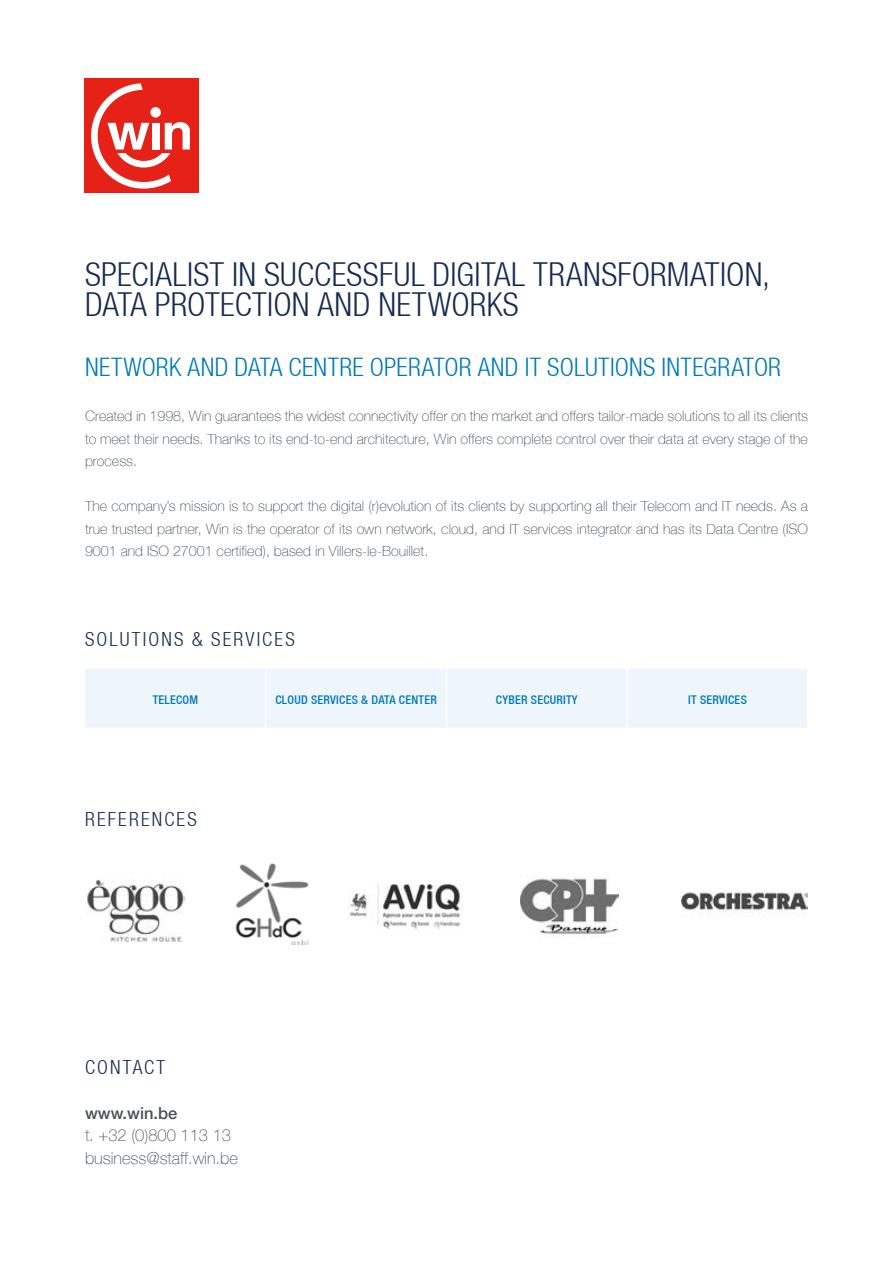
<style>
.page{position:relative;width:893px;height:1263px;background:#fff}
.page>*{position:absolute;margin:0;border:0;box-sizing:border-box;transform-origin:0 0}
.t1{font:300 condensed 33px/30px "Helvetica Neue LT";letter-spacing:.01em;color:#152c51}
.t2{font:300 condensed 25.5px "Helvetica Neue LT";letter-spacing:.01em;color:#007ab7}
.t3{font:300 condensed 19.5px "Helvetica Neue LT";letter-spacing:.11em;color:#152c51}
.t4{font:100 16.5px/22.5px "Helvetica Neue LT";color:#475058}
.t5{font:500 16.5px "Helvetica Neue LT";color:#475058}
.t6{font:100 14.25px/22.5px "Helvetica Neue LT";color:#475058;text-align:justify}
.t7{font:500 condensed 12px "Helvetica Neue LT";letter-spacing:.02em;color:#007ab7}
</style>
<div class="page">
<div style="left:85px;top:669px;width:722px;height:59px;background:#eef5fb"></div>
<hr style="left:265px;top:669px;width:1px;height:59px;background:#fff">
<hr style="left:446px;top:669px;width:1px;height:59px;background:#fff">
<hr style="left:626px;top:669px;width:2px;height:59px;background:#fff">
<div style="left:84px;top:78px;width:115px;height:115px;background:#e52118"></div>
<svg style="left:91px;top:83px;width:99px;height:106px"></svg>
<img style="left:86px;top:879px;width:99px;height:63px">
<img style="left:235px;top:863px;width:74px;height:81px">
<img style="left:520px;top:878px;width:98px;height:60px">
<img style="left:682px;top:890px;width:126px;height:26px">
<img style="left:347px;top:884px;width:114px;height:45px">
<h1 class="t1" style="left:85px;top:259px;width:687px">SPECIALIST IN SUCCESSFUL DIGITAL TRANSFORMATION,<br>DATA PROTECTION AND NETWORKS</h1>
<h2 class="t2" style="left:85px;top:353px;width:697px">NETWORK AND DATA CENTRE OPERATOR AND IT SOLUTIONS INTEGRATOR</h2>
<p class="t6" style="left:85px;top:405px;width:724px">Created in 1998, Win guarantees the widest connectivity offer on the market and offers tailor-made solutions to all its clients to meet their needs. Thanks to its end-to-end architecture, Win offers complete control over their data at every stage of the process.</p>
<p class="t6" style="left:85px;top:495px;width:724px">The company’s mission is to support the digital (r)evolution of its clients by supporting all their Telecom and IT needs. As a true trusted partner, Win is the operator of its own network, cloud, and IT services integrator and has its Data Centre (ISO 9001 and ISO 27001 certified), based in Villers-le-Bouillet.</p>
<h3 class="t3" style="left:85px;top:628px;width:211px">SOLUTIONS &amp; SERVICES</h3>
<p class="t7" style="left:153px;top:693px;width:47px">TELECOM</p>
<p class="t7" style="left:275px;top:693px;width:163px">CLOUD SERVICES &amp; DATA CENTER</p>
<p class="t7" style="left:496px;top:693px;width:83px">CYBER SECURITY</p>
<p class="t7" style="left:688px;top:693px;width:60px">IT SERVICES</p>
<h3 class="t3" style="left:85px;top:808px;width:113px">REFERENCES</h3>
<h3 class="t3" style="left:85px;top:1056px;width:82px">CONTACT</h3>
<p class="t5" style="left:85px;top:1103px;width:94px">www.win.be</p>
<p class="t4" style="left:85px;top:1124px;width:154px">t. +32 (0)800 113 13 business@staff.win.be</p>
</div>
